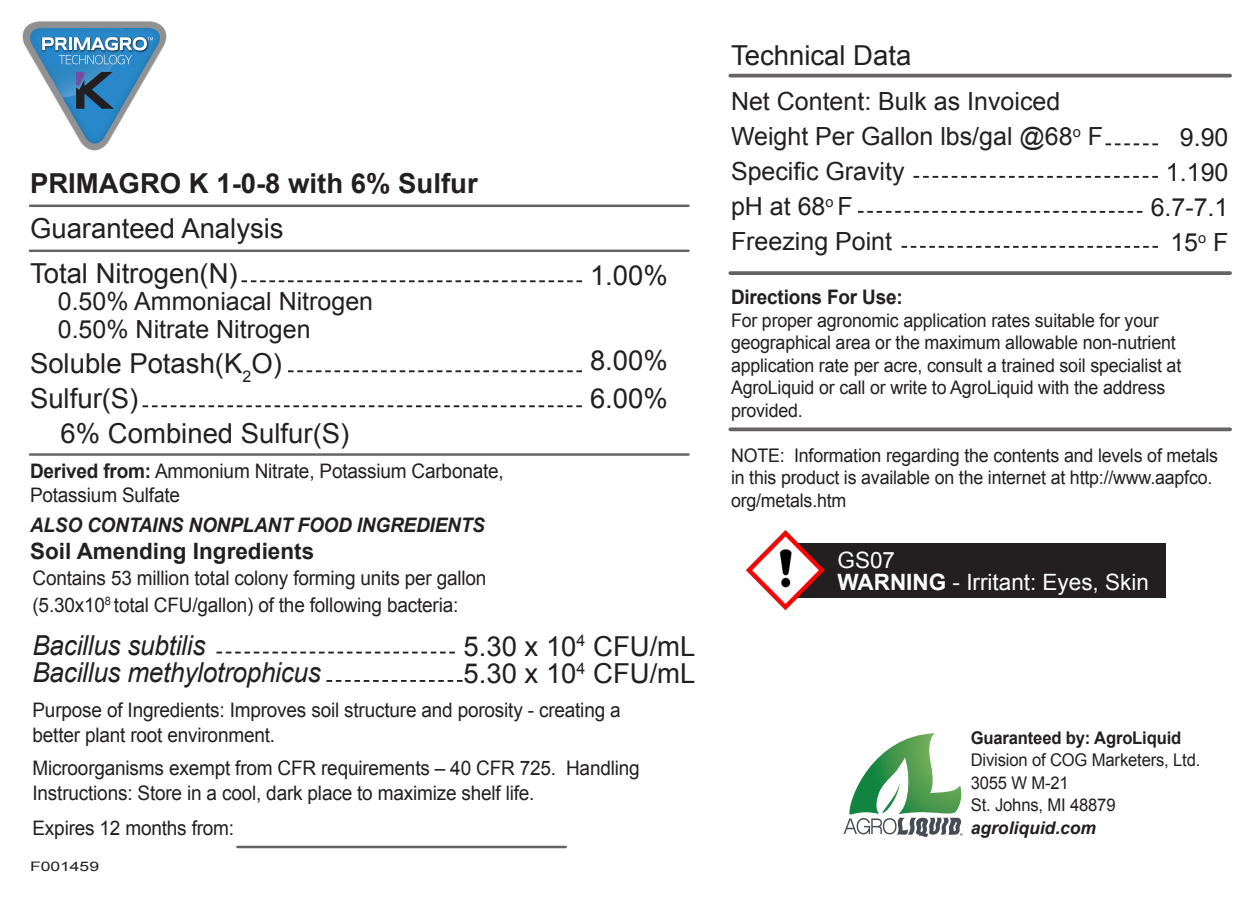
<style>
.page{position:relative;width:1260px;height:900px;background:#fff}
.page>*{position:absolute;margin:0;border:0;box-sizing:border-box;transform-origin:0 0}
.t1{font:27.5px "Arial";color:#231f20}
.t2{font:italic 27.5px "Arial";letter-spacing:-.01em;color:#231f20;scale:.95 1}
.t3{font:700 27.5px "Arial";color:#231f20}
.t4{font:25px/35px "Arial";color:#231f20}
.t5{font:22.5px/22.5px "Arial";color:#fff}
.t6{font:700 22.5px "Arial";color:#231f20}
.t7{font:20px/25px "Arial";letter-spacing:-.01em;color:#231f20;scale:.95 1}
.t8{font:italic 700 20px "Arial";letter-spacing:-.01em;color:#231f20;scale:.95 1}
.t9{font:700 20px "Arial";letter-spacing:-.01em;color:#231f20;scale:.95 1}
.t10{font:18.75px/22.5px "Arial";letter-spacing:-.01em;color:#231f20;scale:.95 1}
.t11{font:17.5px/22.5px "Arial";letter-spacing:-.01em;color:#231f20;scale:.95 1}
.t12{font:700 17.5px "Arial";letter-spacing:-.01em;color:#231f20;scale:.95 1}
.t13{font:italic 700 17.5px "Arial";color:#231f20}
.t14{font:13px "Arial";color:#231f20;scale:1.33 1}
.s1{font-weight:700}
</style>
<div class="page">
<svg style="left:1106px;top:143px;width:52px;height:2px"></svg>
<svg style="left:913px;top:176px;width:245px;height:2px"></svg>
<svg style="left:858px;top:211px;width:285px;height:2px"></svg>
<svg style="left:902px;top:246px;width:256px;height:2px"></svg>
<svg style="left:730px;top:74px;width:500px;height:4px;background:#787576"></svg>
<svg style="left:730px;top:271px;width:500px;height:4px;background:#6e6b6c"></svg>
<hr style="left:730px;top:428px;width:500px;height:3px;background:#231f20">
<div style="left:789px;top:543px;width:377px;height:55px;background:#231f20"></div>
<svg style="left:844px;top:733px;width:119px;height:104px"></svg>
<img style="left:745px;top:530px;width:80px;height:80px">
<svg style="left:241px;top:280px;width:341px;height:2px"></svg>
<hr style="left:30px;top:205px;width:658px;height:2px;background:#231f20">
<hr style="left:30px;top:453px;width:658px;height:3px;background:#231f20">
<hr style="left:237px;top:846px;width:329px;height:2px;background:#231f20">
<hr style="left:30px;top:250px;width:658px;height:2px;background:#231f20">
<svg style="left:288px;top:370px;width:294px;height:2px"></svg>
<svg style="left:142px;top:405px;width:440px;height:2px"></svg>
<svg style="left:22px;top:21px;width:145px;height:129px"></svg>
<svg style="left:216px;top:652px;width:239px;height:2px"></svg>
<svg style="left:327px;top:680px;width:136px;height:2px"></svg>
<p class="t3" style="left:30px;top:165px;width:449px">PRIMAGRO K 1-0-8 with 6% Sulfur</p>
<p class="t1" style="left:30px;top:210px;width:255px">Guaranteed Analysis</p>
<p class="t1" style="left:30px;top:255px;width:209px">Total Nitrogen(N)</p>
<p class="t4" style="left:58px;top:284px;width:317px">0.50% Ammoniacal Nitrogen</p>
<p class="t4" style="left:58px;top:312px;width:254px">0.50% Nitrate Nitrogen</p>
<p class="t1" style="left:30px;top:345px;width:253px">Soluble Potash(K<sub>2</sub>O)</p>
<p class="t1" style="left:30px;top:380px;width:110px">Sulfur(S)</p>
<p class="t1" style="left:61px;top:415px;width:290px">6% Combined Sulfur(S)</p>
<p class="t7" style="left:30px;top:459px;width:500px"><span class="s1">Derived from:</span> Ammonium Nitrate, Potassium Carbonate,</p>
<p class="t7" style="left:30px;top:482px;width:159px">Potassium Sulfate</p>
<p class="t8" style="left:30px;top:512px;width:480px">ALSO CONTAINS NONPLANT FOOD INGREDIENTS</p>
<p class="t6" style="left:30px;top:536px;width:286px">Soil Amending Ingredients</p>
<p class="t1" style="left:590px;top:258px;width:79px">1.00%</p>
<p class="t1" style="left:590px;top:343px;width:79px">8.00%</p>
<p class="t1" style="left:590px;top:380px;width:79px">6.00%</p>
<p class="t7" style="left:32px;top:565px;width:479px">Contains 53 million total colony forming units per gallon</p>
<p class="t7" style="left:32px;top:593px;width:450px">(5.30x10<sup>8</sup> total CFU/gallon) of the following bacteria:</p>
<p class="t2" style="left:32px;top:627px;width:184px">Bacillus subtilis</p>
<p class="t2" style="left:32px;top:655px;width:305px">Bacillus methylotrophicus</p>
<p class="t7" style="left:32px;top:698px;width:621px">Purpose of Ingredients: Improves soil structure and porosity - creating a better plant root environment.</p>
<p class="t7" style="left:32px;top:755px;width:641px">Microorganisms exempt from CFR requirements – 40 CFR 725. Handling<br>Instructions: Store in a cool, dark place to maximize shelf life.</p>
<p class="t7" style="left:32px;top:815px;width:214px">Expires 12 months from:</p>
<p class="t1" style="left:463px;top:628px;width:234px">5.30 x 10<sup>4</sup> CFU/mL</p>
<p class="t1" style="left:463px;top:655px;width:234px">5.30 x 10<sup>4</sup> CFU/mL</p>
<p class="t14" style="left:30px;top:858px;width:53px">F001459</p>
<h1 class="t1" style="left:731px;top:37px;width:182px">Technical Data</h1>
<p class="t4" style="left:731px;top:84px;width:374px">Net Content: Bulk as Invoiced<br>Weight Per Gallon lbs/gal @68<sup>o</sup> F<br>Specific Gravity<br>pH at 68<sup>o</sup> F<br>Freezing Point</p>
<p class="t9" style="left:731px;top:284px;width:182px">Directions For Use:</p>
<p class="t10" style="left:731px;top:309px;width:475px">For proper agronomic application rates suitable for your geographical area or the maximum allowable non-nutrient application rate per acre, consult a trained soil specialist at AgroLiquid or call or write to AgroLiquid with the address provided.</p>
<p class="t10" style="left:731px;top:444px;width:514px">NOTE: Information regarding the contents and levels of metals in this product is available on the internet at http://www.aapfco. org/metals.htm</p>
<p class="t4" style="left:1180px;top:120px;width:50px">9.90</p>
<p class="t4" style="left:1166px;top:155px;width:64px">1.190</p>
<p class="t4" style="left:1151px;top:190px;width:79px">6.7-7.1</p>
<p class="t4" style="left:1170px;top:225px;width:60px">15<sup>o</sup> F</p>
<p class="t5" style="left:838px;top:549px;width:313px">GS07<br><span class="s1">WARNING</span> - Irritant: Eyes, Skin</p>
<p class="t12" style="left:971px;top:726px;width:223px">Guaranteed by: AgroLiquid</p>
<p class="t11" style="left:971px;top:749px;width:243px">Division of COG Marketers, Ltd.<br>3055 W M-21<br>St. Johns, MI 48879</p>
<p class="t13" style="left:971px;top:816px;width:127px">agroliquid.com</p>
</div>
